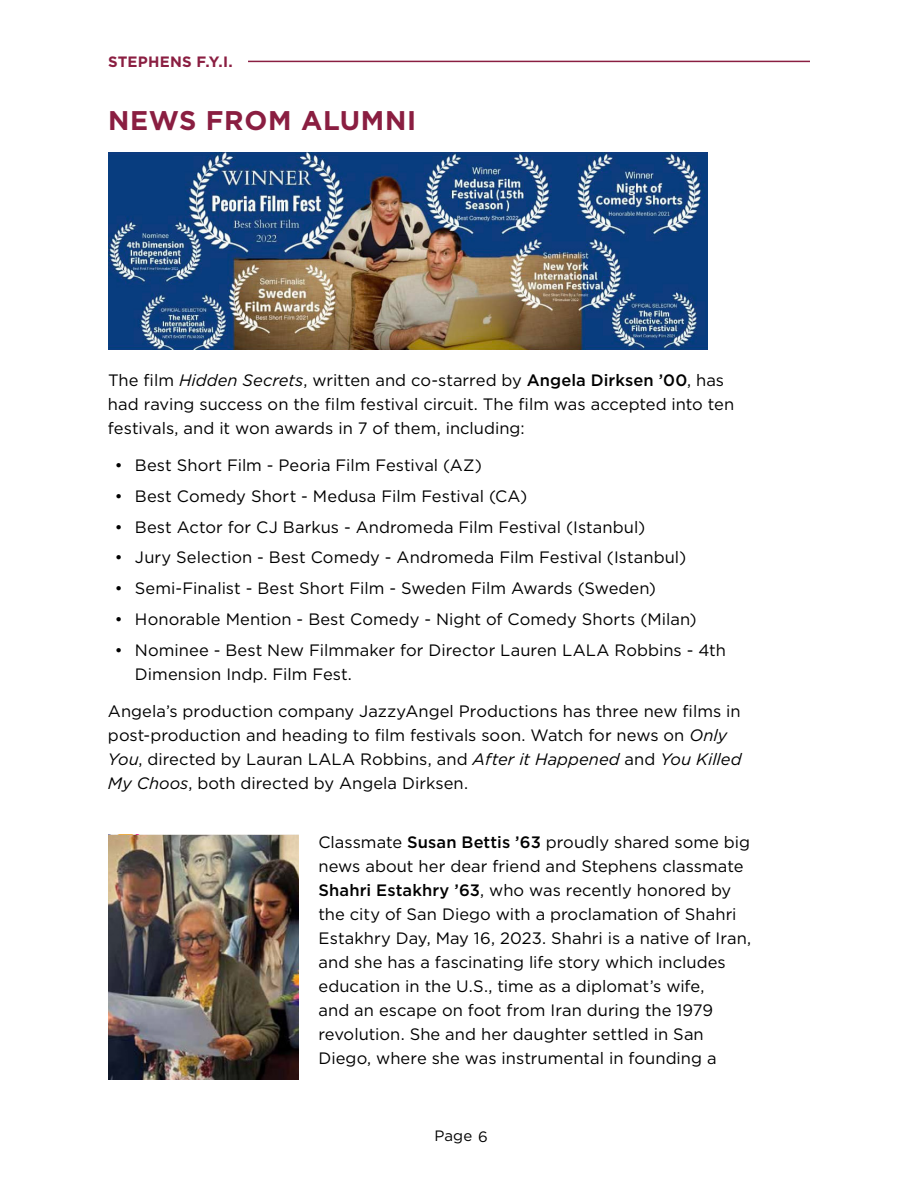
<style>
.page{position:relative;width:918px;height:1188px;background:#fff}
.page>*{position:absolute;margin:0;border:0;box-sizing:border-box;transform-origin:0 0}
.t1{font:700 27px "Gotham";letter-spacing:.025em;color:#8a1e41}
.t2{font:16.5px/24px "Gotham";color:#000}
.t3{font:700 15px "Gotham";letter-spacing:.015em;color:#8a1e41}
.t4{font:15px "Gotham";color:#000}
.s1{font-style:italic}
.s2{font-weight:500}
</style>
<div class="page">
<hr style="left:248px;top:61px;width:562px;height:1px;background:#8a1e41">
<img style="left:108px;top:152px;width:600px;height:198px">
<img style="left:108px;top:834px;width:190px;height:246px">
<p class="t3" style="left:108px;top:52px;width:126px">STEPHENS F.Y.I.</p>
<h1 class="t1" style="left:108px;top:102px;width:310px">NEWS FROM ALUMNI</h1>
<p class="t2" style="left:108px;top:367px;width:628px">The film <span class="s1">Hidden Secrets</span>, written and co-starred by <span class="s2">Angela Dirksen ’00</span>, has had raving success on the film festival circuit. The film was accepted into ten festivals, and it won awards in 7 of them, including:</p>
<p class="t2" style="left:115px;top:453px;width:369px">• Best Short Film - Peoria Film Festival (AZ)</p>
<p class="t2" style="left:115px;top:484px;width:414px">• Best Comedy Short - Medusa Film Festival (CA)</p>
<p class="t2" style="left:115px;top:514px;width:532px">• Best Actor for CJ Barkus - Andromeda Film Festival (Istanbul)</p>
<p class="t2" style="left:115px;top:545px;width:573px">• Jury Selection - Best Comedy - Andromeda Film Festival (Istanbul)</p>
<p class="t2" style="left:115px;top:576px;width:543px">• Semi-Finalist - Best Short Film - Sweden Film Awards (Sweden)</p>
<p class="t2" style="left:115px;top:607px;width:583px">• Honorable Mention - Best Comedy - Night of Comedy Shorts (Milan)</p>
<p class="t2" style="left:135px;top:638px;width:592px;text-indent:-20px">• Nominee - Best New Filmmaker for Director Lauren LALA Robbins - 4th<br>Dimension Indp. Film Fest.</p>
<p class="t2" style="left:108px;top:699px;width:635px">Angela’s production company JazzyAngel Productions has three new films in post-production and heading to film festivals soon. Watch for news on <span class="s1">Only You</span>, directed by Lauran LALA Robbins, and <span class="s1">After it Happened</span> and <span class="s1">You Killed My Choos</span>, both directed by Angela Dirksen.</p>
<p class="t2" style="left:318px;top:830px;width:434px">Classmate <span class="s2">Susan Bettis ’63</span> proudly shared some big news about her dear friend and Stephens classmate <span class="s2">Shahri Estakhry ’63</span>, who was recently honored by the city of San Diego with a proclamation of Shahri Estakhry Day, May 16, 2023. Shahri is a native of Iran, and she has a fascinating life story which includes education in the U.S., time as a diplomat’s wife,<br>and an escape on foot from Iran during the 1979 revolution. She and her daughter settled in San Diego, where she was instrumental in founding a</p>
<p class="t4" style="left:434px;top:1127px;width:55px">Page 6</p>
</div>
